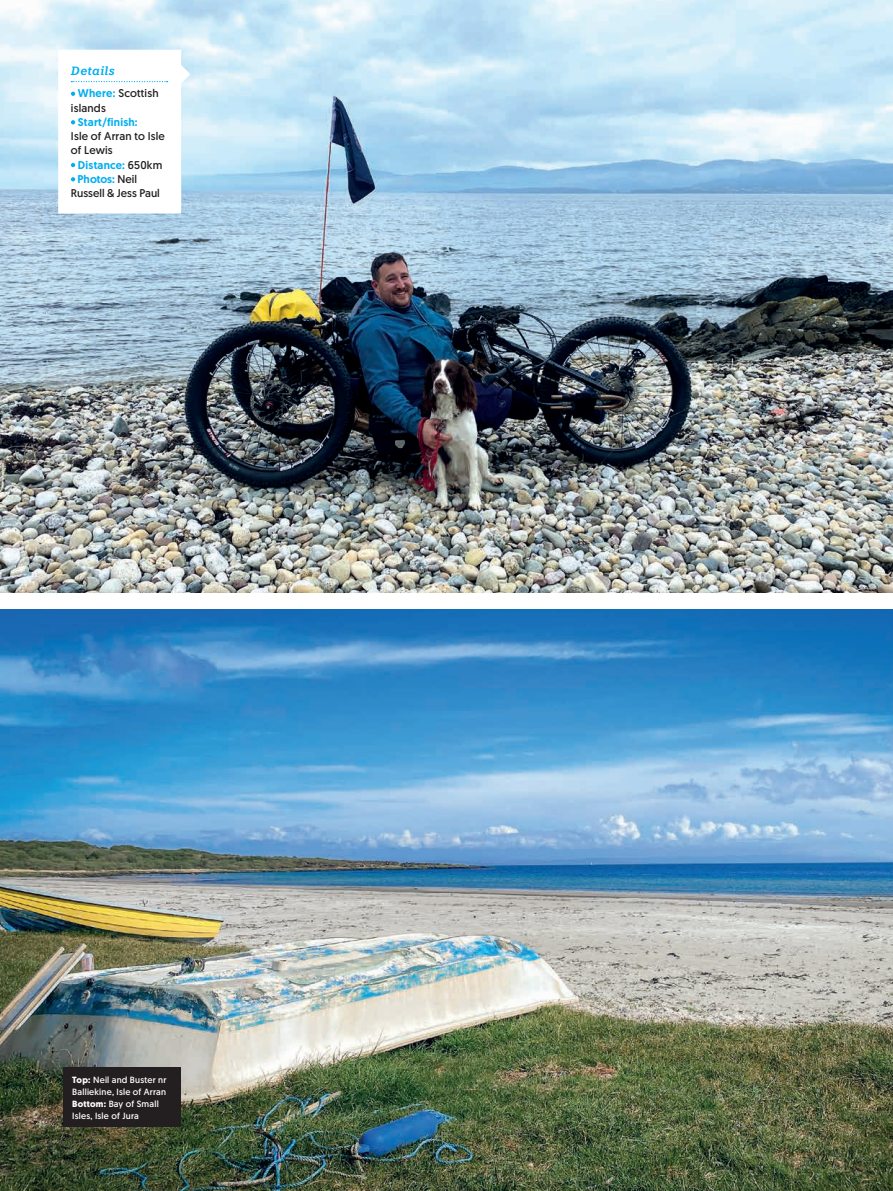
<style>
.page{position:relative;width:893px;height:1191px;background:#fff}
.page>*{position:absolute;margin:0;border:0;box-sizing:border-box;transform-origin:0 0}
.CTC_GREAT_RIDES_INFO{font:italic 600 12px "Knile";letter-spacing:.02em;color:#00aeef}
.CTC_GREAT_RIDES_INFO-2{font:11.25px "Geomanist";letter-spacing:.01em;color:#231f20}
.CTC_GREAT_RIDES_INFO-3{font:500 11.25px "Geomanist";letter-spacing:.015em;color:#00aeef}
.CTC_GREAT_RIDES_BOXO{font:9px/12px "Geomanist";letter-spacing:.025em;color:#fff}
.s1{font-weight:500;color:#00aeef}
.s2{font-weight:400;color:#231f20}
.s3{font-weight:700}
</style>
<div class="page">
<img style="left:0;top:0;width:893px;height:593px">
<img style="left:0;top:609px;width:893px;height:582px">
<div style="left:64px;top:1067px;width:117px;height:60px;background:#231f20"></div>
<svg style="left:58px;top:50px;width:132px;height:163px"></svg>
<p class="CTC_GREAT_RIDES_INFO" style="left:71px;top:63px;width:45px">Details</p>
<p class="CTC_GREAT_RIDES_INFO-2" style="left:78px;top:86px;width:82px"><span class="s1">Where:</span> Scottish</p>
<p class="CTC_GREAT_RIDES_INFO-2" style="left:71px;top:100px;width:36px">islands</p>
<p class="CTC_GREAT_RIDES_INFO-3" style="left:78px;top:114px;width:61px">Start/finish:</p>
<p class="CTC_GREAT_RIDES_INFO-2" style="left:71px;top:129px;width:96px">Isle of Arran to Isle</p>
<p class="CTC_GREAT_RIDES_INFO-2" style="left:71px;top:143px;width:43px">of Lewis</p>
<p class="CTC_GREAT_RIDES_INFO-3" style="left:78px;top:157px;width:86px">Distance: <span class="s2">650km</span></p>
<p class="CTC_GREAT_RIDES_INFO-3" style="left:78px;top:171px;width:61px">Photos: <span class="s2">Neil</span></p>
<p class="CTC_GREAT_RIDES_INFO-2" style="left:71px;top:186px;width:90px">Russell &amp; Jess Paul</p>
<p class="CTC_GREAT_RIDES_BOXO" style="left:72px;top:1073px;width:96px"><span class="s3">Top:</span> Neil and Buster nr<br>Balliekine, Isle of Arran<br><span class="s3">Bottom:</span> Bay of Small<br>Isles, Isle of Jura</p>
</div>
